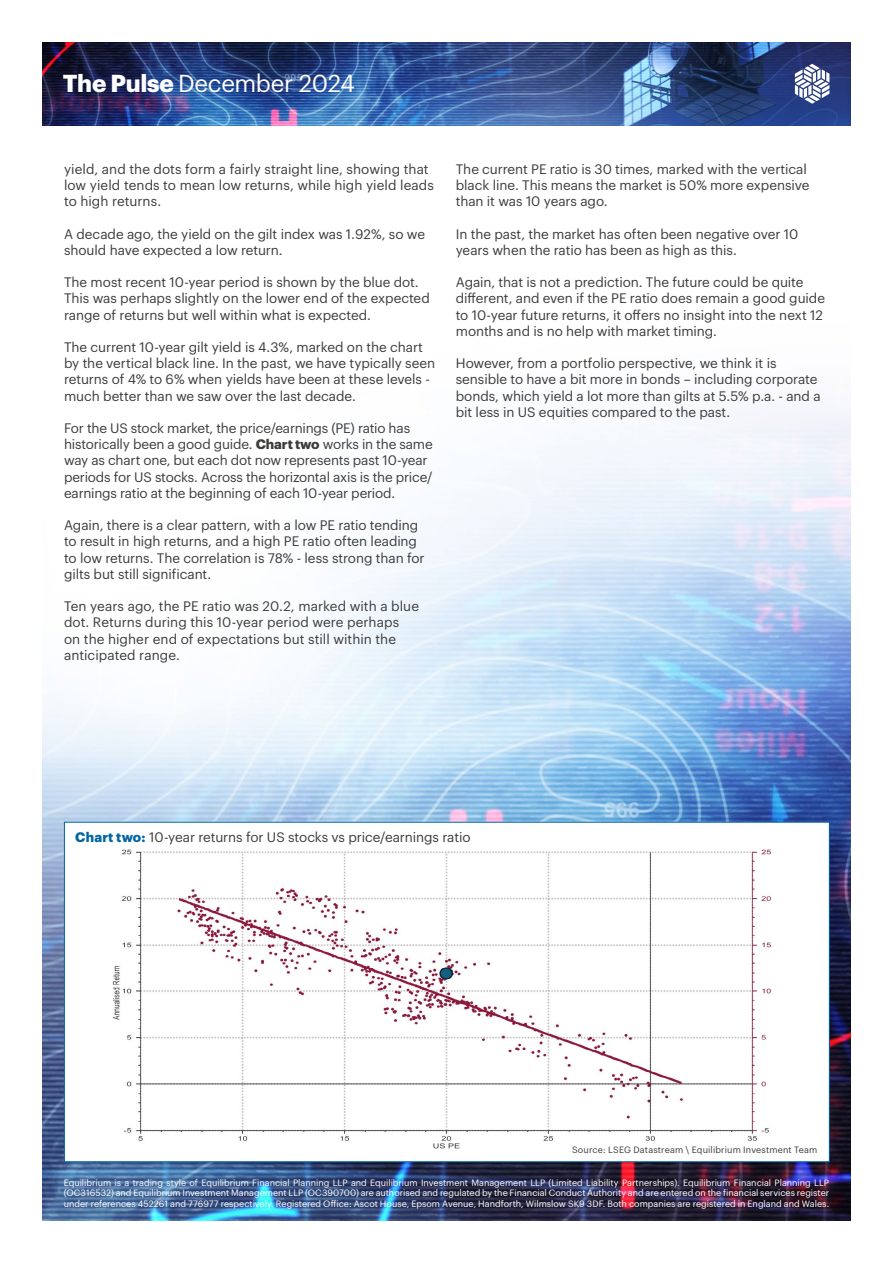
<style>
.page{position:relative;width:893px;height:1263px;background:#fff}
.page>*{position:absolute;margin:0;border:0;box-sizing:border-box;transform-origin:0 0}
.t1{font:24px "Graphik";letter-spacing:-.015em;color:#fff}
.t2{font:13.5px/16.2px "Graphik";letter-spacing:-.005em;color:#3c3c3b}
.t3{font:9px/10.8px "Graphik";color:#fff;text-align:justify}
.t4{font:9px "Graphik";letter-spacing:.015em;color:#3c3c3b}
.s1{font-weight:700}
.s2{font-weight:700;color:#0064a5}
</style>
<div class="page">
<img style="left:43px;top:412px;width:807px;height:808px">
<div style="left:64px;top:822px;width:765px;height:340px;background:#fff"></div>
<img style="left:112px;top:849px;width:659px;height:300px">
<img style="left:43px;top:43px;width:807px;height:82px">
<svg style="left:795px;top:64px;width:34px;height:40px"></svg>
<h1 class="t1" style="left:63px;top:66px;width:293px"><span class="s1">The Pulse</span> December 2024</h1>
<p class="t2" style="left:64px;top:160px;width:371px">yield, and the dots form a fairly straight line, showing that low yield tends to mean low returns, while high yield leads to high returns.</p>
<p class="t2" style="left:64px;top:224px;width:363px">A decade ago, the yield on the gilt index was 1.92%, so we should have expected a low return.</p>
<p class="t2" style="left:64px;top:273px;width:367px">The most recent 10-year period is shown by the blue dot.<br>This was perhaps slightly on the lower end of the expected range of returns but well within what is expected.</p>
<p class="t2" style="left:64px;top:338px;width:373px">The current 10-year gilt yield is 4.3%, marked on the chart by the vertical black line. In the past, we have typically seen returns of 4% to 6% when yields have been at these levels - much better than we saw over the last decade.</p>
<p class="t2" style="left:64px;top:419px;width:370px">For the US stock market, the price/earnings (PE) ratio has historically been a good guide. <span class="s1">Chart two</span> works in the same way as chart one, but each dot now represents past 10-year periods for US stocks. Across the horizontal axis is the price/ earnings ratio at the beginning of each 10-year period.</p>
<p class="t2" style="left:64px;top:516px;width:362px">Again, there is a clear pattern, with a low PE ratio tending to result in high returns, and a high PE ratio often leading to low returns. The correlation is 78% - less strong than for gilts but still significant.</p>
<p class="t2" style="left:64px;top:597px;width:356px">Ten years ago, the PE ratio was 20.2, marked with a blue dot. Returns during this 10-year period were perhaps<br>on the higher end of expectations but still within the anticipated range.</p>
<p class="t2" style="left:456px;top:160px;width:355px">The current PE ratio is 30 times, marked with the vertical black line. This means the market is 50% more expensive than it was 10 years ago.</p>
<p class="t2" style="left:456px;top:224px;width:344px">In the past, the market has often been negative over 10 years when the ratio has been as high as this.</p>
<p class="t2" style="left:456px;top:273px;width:371px">Again, that is not a prediction. The future could be quite different, and even if the PE ratio does remain a good guide to 10-year future returns, it offers no insight into the next 12 months and is no help with market timing.</p>
<p class="t2" style="left:456px;top:354px;width:366px">However, from a portfolio perspective, we think it is sensible to have a bit more in bonds – including corporate bonds, which yield a lot more than gilts at 5.5% p.a. - and a bit less in US equities compared to the past.</p>
<p class="t2" style="left:75px;top:828px;width:397px"><span class="s2">Chart two:</span> 10-year returns for US stocks vs price/earnings ratio</p>
<p class="t4" style="left:572px;top:1143px;width:247px">Source: LSEG Datastream \ Equilibrium Investment Team</p>
<p class="t3" style="left:64px;top:1176px;width:767px">Equilibrium is a trading style of Equilibrium Financial Planning LLP and Equilibrium Investment Management LLP (Limited Liability Partnerships). Equilibrium Financial Planning LLP (OC316532) and Equilibrium Investment Management LLP (OC390700) are authorised and regulated by the Financial Conduct Authority and are entered on the financial services register under references 452261 and 776977 respectively. Registered Office: Ascot House, Epsom Avenue, Handforth, Wilmslow SK9 3DF. Both companies are registered in England and Wales.</p>
</div>
